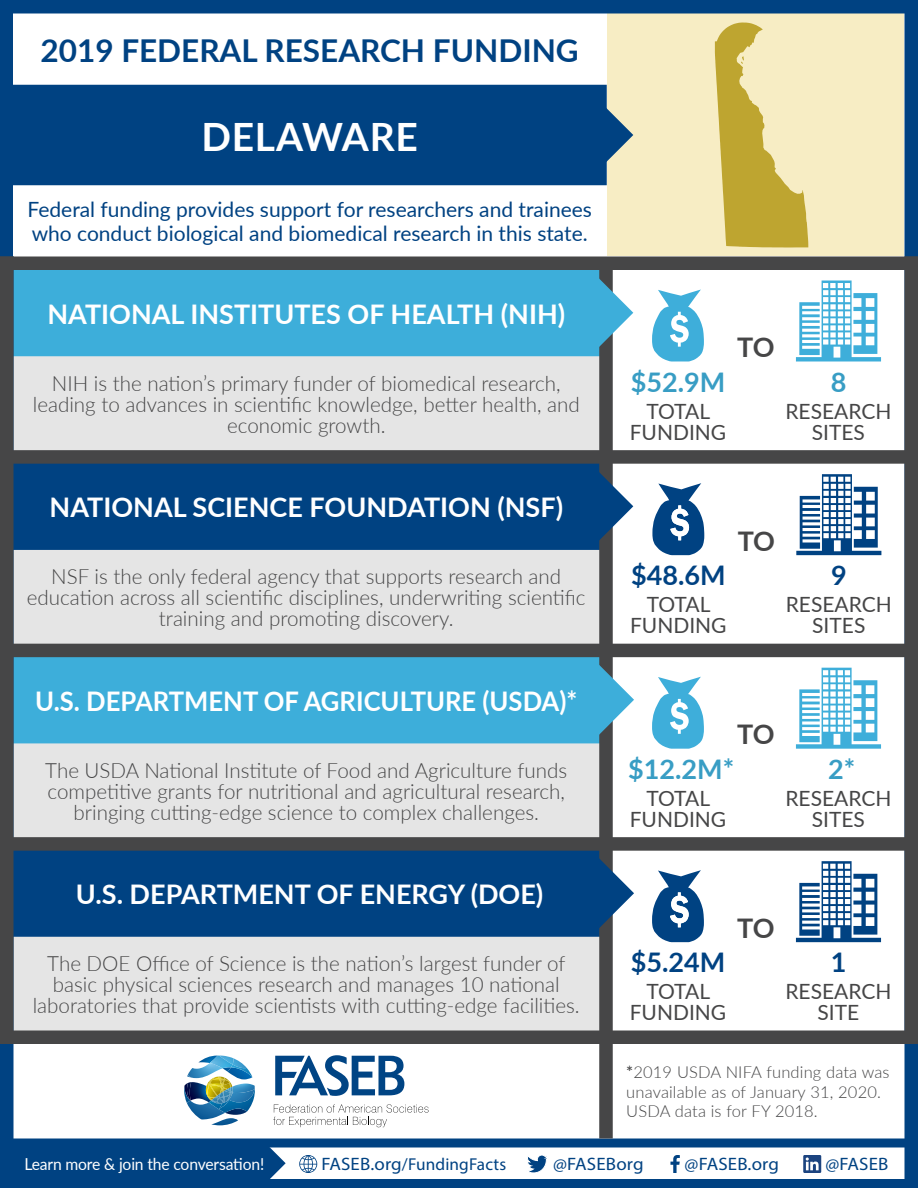
<style>
.page{position:relative;width:918px;height:1188px;background:#fff}
.page>*{position:absolute;margin:0;border:0;box-sizing:border-box;transform-origin:0 0}
.t1{font:700 39px "Lato";letter-spacing:.02em;color:#fff}
.t2{font:700 31.5px "Lato";color:#004282}
.t3{font:700 27px "Lato";color:#fff}
.t4{font:700 27px "Lato";color:#fff;scale:.95 1}
.t5{font:700 27px "Lato";color:#389dc4}
.t6{font:700 27px "Lato";color:#004282}
.t7{font:700 27px "Lato";letter-spacing:-.025em;color:#464647}
.t8{font:300 21px/21px "Lato";color:#464647;text-align:center}
.t9{font:21px/24px "Lato";color:#004282}
.t10{font:21px/21px "Lato";color:#464647;text-align:center}
.t11{font:18px "Myriad Pro";letter-spacing:.01em;color:#004282;scale:1.05 1}
.t12{font:17.25px "Myriad Pro";letter-spacing:.01em;color:#004282}
.t13{font:300 16.5px/19.5px "Lato";letter-spacing:.01em;color:#464647}
.t14{font:16.5px "Lato";letter-spacing:-.01em;color:#fff;scale:.95 1}
.s1{font-weight:600}
.s2{font-size:18px}
</style>
<div class="page">
<svg style="left:273px;top:1104px;width:156px;height:23px"></svg>
<svg style="left:275px;top:1055px;width:129px;height:41px"></svg>
<img style="left:184px;top:1056px;width:71px;height:69px">
<svg style="left:266px;top:1148px;width:20px;height:30px"></svg>
<div style="left:0;top:1143px;width:266px;height:41px;background:#004282"></div>
<div style="left:0;top:1138px;width:918px;height:50px;border:9px solid #004282"></div>
<svg style="left:299px;top:1155px;width:18px;height:18px"></svg>
<svg style="left:527px;top:1155px;width:20px;height:18px"></svg>
<svg style="left:670px;top:1155px;width:10px;height:18px"></svg>
<svg style="left:803px;top:1155px;width:18px;height:18px"></svg>
<div style="left:13px;top:936px;width:587px;height:95px;background:#e5e5e5"></div>
<div style="left:14px;top:850px;width:585px;height:86px;background:#004282"></div>
<div style="left:13px;top:850px;width:587px;height:87px;border:2px solid #004282"></div>
<div style="left:13px;top:743px;width:587px;height:95px;background:#e5e5e5"></div>
<div style="left:14px;top:657px;width:585px;height:86px;background:#3daeda"></div>
<div style="left:13px;top:656px;width:587px;height:87px;border:2px solid #3daeda"></div>
<div style="left:13px;top:549px;width:587px;height:95px;background:#e5e5e5"></div>
<div style="left:14px;top:464px;width:585px;height:85px;background:#004282"></div>
<div style="left:13px;top:463px;width:587px;height:87px;border:2px solid #004282"></div>
<div style="left:13px;top:356px;width:587px;height:95px;background:#e5e5e5"></div>
<div style="left:14px;top:270px;width:585px;height:86px;background:#3daeda"></div>
<div style="left:599px;top:263px;width:14px;height:774px;background:#464647"></div>
<svg style="left:591px;top:464px;width:42px;height:85px"></svg>
<svg style="left:599px;top:270px;width:34px;height:85px"></svg>
<svg style="left:591px;top:657px;width:43px;height:85px"></svg>
<svg style="left:591px;top:851px;width:43px;height:85px"></svg>
<div style="left:607px;top:14px;width:297px;height:242px;background:#f7edc4"></div>
<div style="left:0;top:0;width:14px;height:1188px;background:#004282"></div>
<div style="left:904px;top:0;width:14px;height:1188px;background:#004282"></div>
<div style="left:0;top:1030px;width:918px;height:14px;background:#464647"></div>
<div style="left:0;top:450px;width:918px;height:14px;background:#464647"></div>
<div style="left:0;top:644px;width:918px;height:13px;background:#464647"></div>
<div style="left:0;top:256px;width:14px;height:788px;background:#464647"></div>
<div style="left:904px;top:256px;width:14px;height:788px;background:#464647"></div>
<svg style="left:652px;top:290px;width:52px;height:72px"></svg>
<svg style="left:796px;top:281px;width:85px;height:81px"></svg>
<svg style="left:652px;top:677px;width:52px;height:72px"></svg>
<svg style="left:796px;top:668px;width:85px;height:81px"></svg>
<svg style="left:652px;top:483px;width:52px;height:72px"></svg>
<svg style="left:796px;top:474px;width:85px;height:81px"></svg>
<svg style="left:652px;top:870px;width:52px;height:72px"></svg>
<svg style="left:796px;top:861px;width:85px;height:81px"></svg>
<div style="left:0;top:837px;width:918px;height:14px;background:#464647"></div>
<svg style="left:607px;top:108px;width:26px;height:54px"></svg>
<div style="left:0;top:0;width:918px;height:14px;background:#004282"></div>
<div style="left:0;top:256px;width:918px;height:14px;background:#464647"></div>
<svg style="left:715px;top:23px;width:93px;height:224px"></svg>
<div style="left:14px;top:86px;width:592px;height:98px;background:#004282"></div>
<div style="left:13px;top:85px;width:594px;height:100px;border:2px solid #004282"></div>
<div style="left:599px;top:1037px;width:14px;height:101px;background:#464647"></div>
<h2 class="t2" style="left:41px;top:28px;width:540px">2019 FEDERAL RESEARCH FUNDING</h2>
<h1 class="t1" style="left:201px;top:108px;width:218px">DELAWARE</h1>
<p class="t9" style="left:27px;top:196px;width:566px">Federal funding provides support for researchers and trainees who conduct biological and biomedical research in this state.</p>
<p class="t3" style="left:47px;top:294px;width:519px">NATIONAL INSTITUTES OF HEALTH (NIH)</p>
<p class="t8" style="left:33px;top:372px;width:548px">NIH is the nation’s primary funder of biomedical research, leading to advances in scientific knowledge, better health, and economic growth.</p>
<p class="t3" style="left:50px;top:488px;width:515px">NATIONAL SCIENCE FOUNDATION (NSF)</p>
<p class="t8" style="left:27px;top:565px;width:560px">NSF is the only federal agency that supports research and education across all scientific disciplines, underwriting scientific training and promoting discovery.</p>
<p class="t4" style="left:35px;top:681px;width:572px">U.S. DEPARTMENT OF AGRICULTURE (USDA)*</p>
<p class="t8" style="left:45px;top:759px;width:523px">The USDA National Institute of Food and Agriculture funds competitive grants for nutritional and agricultural research, bringing cutting-edge science to complex challenges.</p>
<p class="t3" style="left:76px;top:874px;width:469px">U.S. DEPARTMENT OF ENERGY (DOE)</p>
<p class="t8" style="left:33px;top:952px;width:549px">The DOE Office of Science is the nation’s largest funder of basic physical sciences research and manages 10 national laboratories that provide scientists with cutting-edge facilities.</p>
<p class="t7" style="left:737px;top:327px;width:39px">TO</p>
<p class="t5" style="left:631px;top:362px;width:96px">$52.9M</p>
<p class="t5" style="left:831px;top:362px;width:17px">8</p>
<p class="t10" style="left:630px;top:399px;width:98px">TOTAL<br>FUNDING</p>
<p class="t10" style="left:785px;top:399px;width:108px">RESEARCH<br>SITES</p>
<p class="t7" style="left:738px;top:521px;width:39px">TO</p>
<p class="t6" style="left:631px;top:555px;width:96px">$48.6M</p>
<p class="t6" style="left:831px;top:555px;width:17px">9</p>
<p class="t10" style="left:630px;top:593px;width:98px">TOTAL<br>FUNDING</p>
<p class="t10" style="left:786px;top:593px;width:108px">RESEARCH<br>SITES</p>
<p class="t7" style="left:737px;top:714px;width:39px">TO</p>
<p class="t5" style="left:628px;top:749px;width:108px">$12.2M*</p>
<p class="t5" style="left:828px;top:749px;width:29px">2*</p>
<p class="t10" style="left:630px;top:787px;width:98px">TOTAL<br>FUNDING</p>
<p class="t10" style="left:785px;top:787px;width:108px">RESEARCH<br>SITES</p>
<p class="t7" style="left:737px;top:908px;width:39px">TO</p>
<p class="t6" style="left:631px;top:942px;width:96px">$5.24M</p>
<p class="t6" style="left:831px;top:942px;width:17px">1</p>
<p class="t10" style="left:630px;top:980px;width:98px">TOTAL<br>FUNDING</p>
<p class="t10" style="left:785px;top:980px;width:108px">RESEARCH<br>SITE</p>
<p class="t13" style="left:626px;top:1062px;width:265px"><span class="s1">*</span>2019 USDA NIFA funding data was unavailable as of January 31, 2020.<br>USDA data is for FY 2018.</p>
<p class="t14" style="left:24px;top:1152px;width:254px">Learn more &amp; join the conversation!</p>
<p class="t12" style="left:321px;top:1154px;width:186px"><span class="s2">FASEB.org</span>/FundingFacts</p>
<p class="t11" style="left:553px;top:1153px;width:88px">@FASEBorg</p>
<p class="t11" style="left:685px;top:1153px;width:91px">@FASEB.org</p>
<p class="t11" style="left:826px;top:1153px;width:62px">@FASEB</p>
</div>
